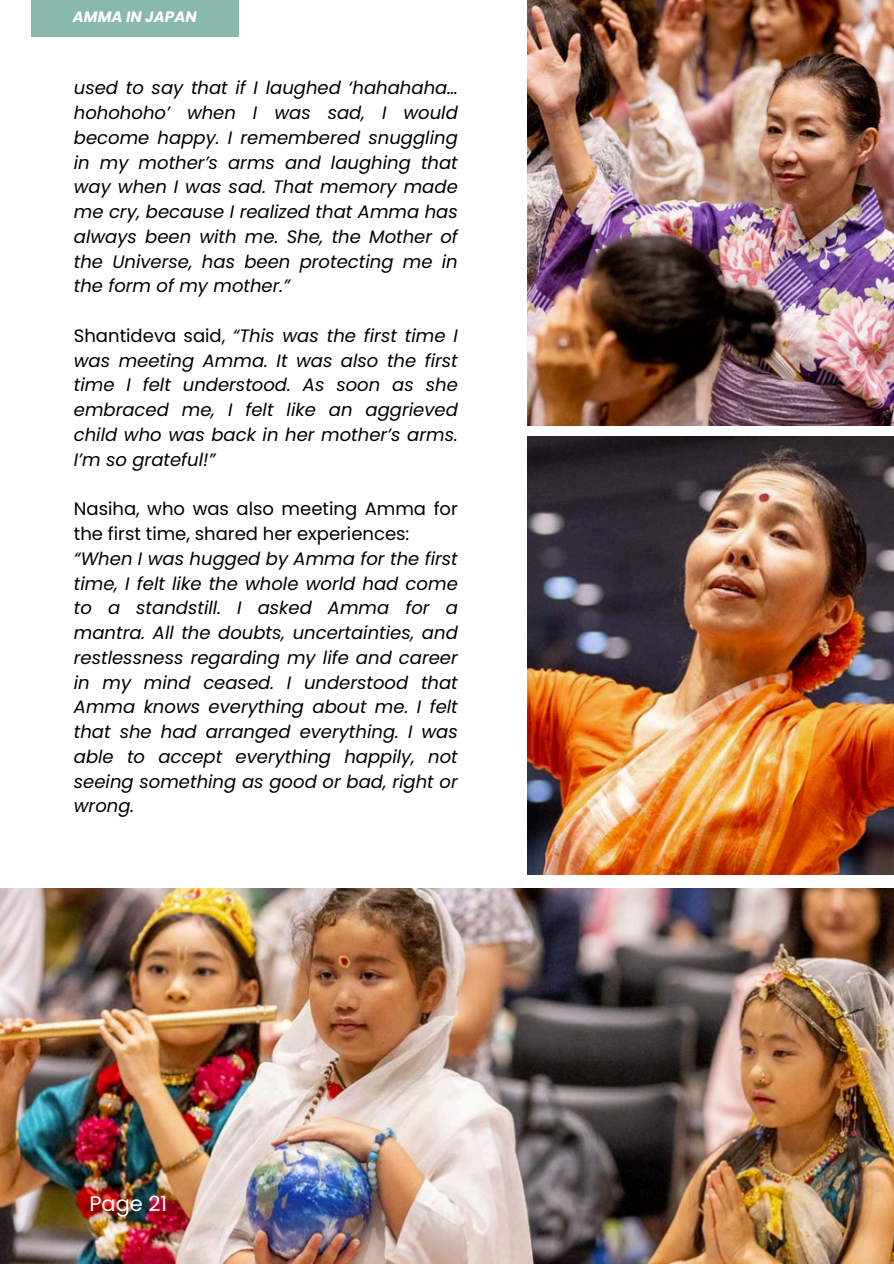
<style>
.page{position:relative;width:894px;height:1264px;background:#fff}
.page>*{position:absolute;margin:0;border:0;box-sizing:border-box;transform-origin:0 0}
.t1{font:21px "Poppins";color:#fff}
.t2{font:italic 18px/24.8px "Poppins";color:#000;text-align:justify}
.t3{font:italic 700 15px "Poppins";color:#fff}
.s1{font-style:normal}
</style>
<div class="page">
<img style="left:527px;top:0;width:366px;height:425px">
<img style="left:527px;top:436px;width:366px;height:438px">
<img style="left:0;top:889px;width:893px;height:374px">
<div style="left:31px;top:0;width:207px;height:36px;background:#89b8ad"></div>
<h1 class="t3" style="left:73px;top:7px;width:125px">AMMA IN JAPAN</h1>
<p class="t2" style="left:74px;top:76px;width:385px">used to say that if I laughed ‘hahahaha… hohohoho’ when I was sad, I would become happy. I remembered snuggling in my mother’s arms and laughing that way when I was sad. That memory made me cry, because I realized that Amma has always been with me. She, the Mother of the Universe, has been protecting me in the form of my mother.”</p>
<h2 class="t2" style="left:74px;top:323px;width:385px"><span class="s1">Shantideva said,</span> “This was the first time I was meeting Amma. It was also the first time I felt understood. As soon as she embraced me, I felt like an aggrieved child who was back in her mother’s arms.<br>I’m so grateful!”</h2>
<h2 class="t2" style="left:74px;top:496px;width:385px;text-align:left"><span class="s1">Nasiha, who was also meeting Amma for the first time, shared her experiences: </span>“When I was hugged by Amma for the first time, I felt like the whole world had come to a standstill. I asked Amma for a mantra. All the doubts, uncertainties, and restlessness regarding my life and career in my mind ceased. I understood that Amma knows everything about me. I felt that she had arranged everything. I was able to accept everything happily, not seeing something as good or bad, right or wrong.</h2>
<h2 class="t1" style="left:89px;top:1189px;width:79px">Page 21</h2>
</div>
